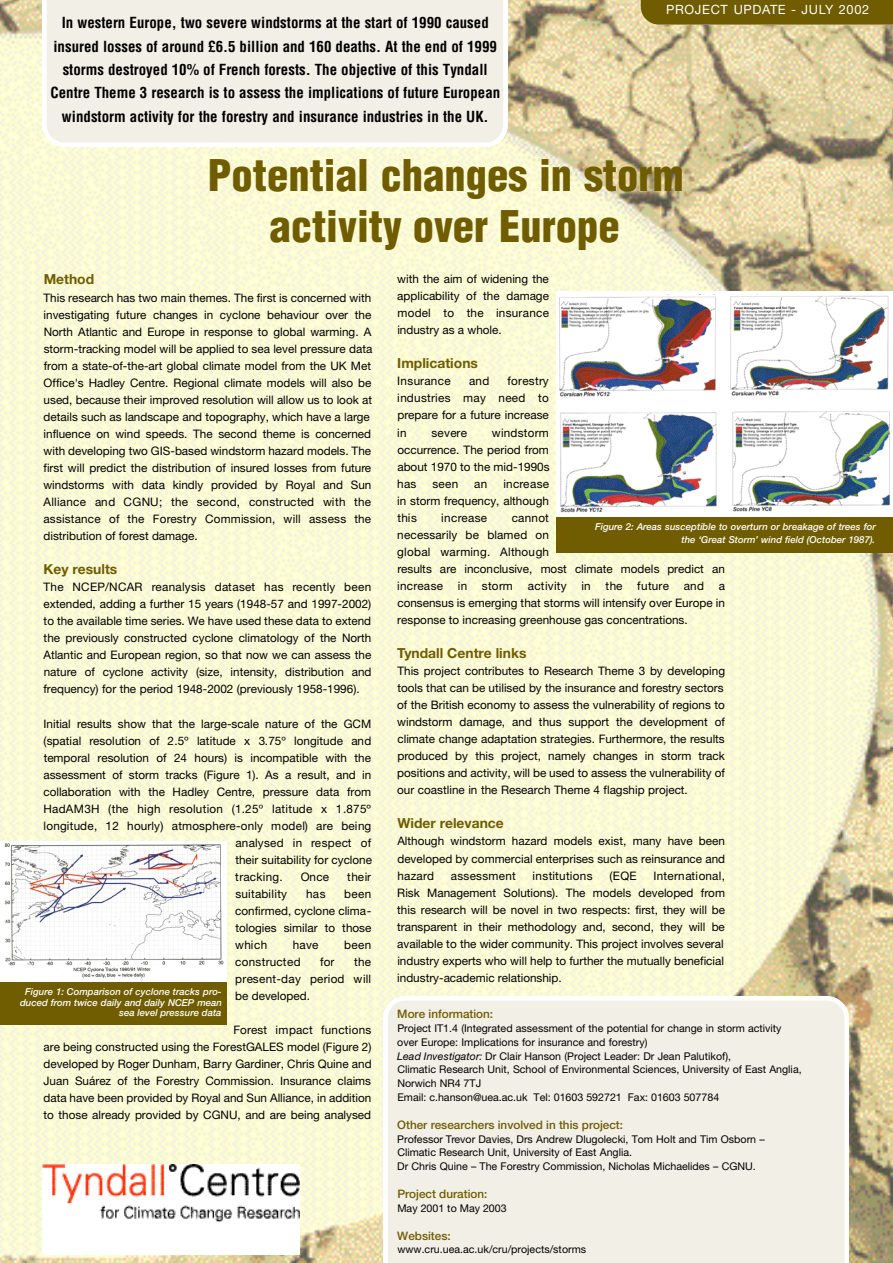
<style>
.page{position:relative;width:893px;height:1263px;background:#fff}
.page>*{position:absolute;margin:0;border:0;box-sizing:border-box;transform-origin:0 0}
.t1{font:900 condensed 42.6px/51.2px "Helvetica";color:#705c01;text-align:center}
.t2{font:700 condensed 14.85px/23.4px "Helvetica";color:#000;text-align:center}
.t3{font:700 13.8px "Helvetica Neue";color:#705c01}
.t4{font:12.75px "Helvetica Neue";letter-spacing:.04em;color:#fff}
.t5{font:11.7px/17.1px "Helvetica Neue";color:#000;text-align:justify}
.t6{font:11.7px "Helvetica Neue";letter-spacing:.025em;color:#000}
.t7{font:500 11.7px "Helvetica Neue";color:#705c01}
.t8{font:10.65px/13.8px "Helvetica Neue";color:#000}
.t9{font:italic 500 9.6px/10.6px "Helvetica Neue";color:#fff;text-align:right}
.s1{font-style:italic}
</style>
<div class="page">
<img style="left:0;top:0;width:892px;height:1263px">
<div style="left:42px;top:0;width:465px;height:147px;background:#f1efe6"></div>
<img style="left:383px;top:996px;width:465px;height:267px">
<div style="left:640px;top:0;width:252px;height:25px;background:#705c01"></div>
<div style="left:0;top:841px;width:227px;height:148px;background:#fff"></div>
<img style="left:4px;top:843px;width:220px;height:135px">
<img style="left:42px;top:1164px;width:257px;height:90px">
<div style="left:0;top:982px;width:227px;height:43px;background:#705c01"></div>
<div style="left:556px;top:291px;width:336px;height:253px;background:#fff"></div>
<img style="left:559px;top:294px;width:330px;height:219px">
<div style="left:556px;top:517px;width:336px;height:36px;background:#705c01"></div>
<p class="t2" style="left:50px;top:12px;width:451px">In western Europe, two severe windstorms at the start of 1990 caused insured losses of around £6.5 billion and 160 deaths. At the end of 1999 storms destroyed 10% of French forests. The objective of this Tyndall Centre Theme 3 research is to assess the implications of future European windstorm activity for the forestry and insurance industries in the UK.</p>
<p class="t4" style="left:666px;top:5px;width:204px">PROJECT UPDATE - JULY 2002</p>
<h1 class="t1" style="left:208px;top:153px;width:477px">Potential changes in storm activity over Europe</h1>
<p class="t3" style="left:44px;top:275px;width:52px">Method</p>
<p class="t5" style="left:43px;top:290px;width:330px;text-align:left">This research has two main themes. The first is concerned with investigating future changes in cyclone behaviour over the North Atlantic and Europe in response to global warming. A storm-tracking model will be applied to sea level pressure data from a state-of-the-art global climate model from the UK Met Office's Hadley Centre. Regional climate models will also be used, because their improved resolution will allow us to look at details such as landscape and topography, which have a large influence on wind speeds. The second theme is concerned with developing two GIS-based windstorm hazard models. The first will predict the distribution of insured losses from future windstorms with data kindly provided by Royal and Sun Alliance and CGNU; the second, constructed with the assistance of the Fore s t ry Commission, will assess the distribution of forest damage.</p>
<p class="t3" style="left:43px;top:564px;width:75px">Key results</p>
<p class="t5" style="left:43px;top:580px;width:329px">The NCEP/NCAR reanalysis dataset has recently been extended, adding a further 15 years (1948-57 and 1997-2002) to the available time series. We have used these data to extend the previously constructed cyclone climatology of the North Atlantic and European region, so that now we can assess the nature of cyclone activity (size, intensity, distribution and frequency) for the period 1948-2002 (previously 1958-1996).</p>
<p class="t5" style="left:43px;top:716px;width:329px">Initial results show that the large-scale nature of the GCM</p>
<p class="t5" style="left:43px;top:733px;width:329px">(spatial resolution of 2.5º latitude x 3.75º longitude and</p>
<p class="t5" style="left:44px;top:750px;width:329px">temporal resolution of 24 hours) is incompatible with the</p>
<p class="t5" style="left:43px;top:767px;width:329px">assessment of storm tracks (Figure 1). As a result, and in</p>
<p class="t5" style="left:43px;top:784px;width:329px">collaboration with the Hadley Centre, pressure data from</p>
<p class="t6" style="left:44px;top:804px;width:329px">HadAM3H (the high resolution (1.25º latitude x 1.875º</p>
<p class="t6" style="left:43px;top:821px;width:329px">longitude, 12 hourly) atmosphere-only model) are being</p>
<p class="t6" style="left:235px;top:838px;width:137px">analysed in respect of</p>
<p class="t5" style="left:235px;top:852px;width:138px">their suitability for cyclone</p>
<p class="t6" style="left:235px;top:873px;width:49px">tracking.</p>
<p class="t5" style="left:301px;top:869px;width:30px">Once</p>
<p class="t5" style="left:347px;top:869px;width:26px">their</p>
<p class="t6" style="left:235px;top:890px;width:53px">suitability</p>
<p class="t5" style="left:306px;top:886px;width:21px">has</p>
<p class="t5" style="left:235px;top:886px;width:138px;text-indent:109px">been confirmed, cyclone clima&shy;tologies similar to those which</p>
<p class="t5" style="left:293px;top:937px;width:27px">have</p>
<p class="t5" style="left:344px;top:937px;width:29px">been</p>
<p class="t5" style="left:235px;top:955px;width:67px">c o n s t ructed</p>
<p class="t5" style="left:320px;top:955px;width:16px">for</p>
<p class="t5" style="left:235px;top:955px;width:137px;text-indent:119px">the p resent-day period will be developed.</p>
<p class="t5" style="left:43px;top:1023px;width:330px;text-indent:190px">F o rest impact functions are being constructed using the ForestGALES model (Figure 2) developed by Roger Dunham, Barry Gardiner, Chris Quine and Juan Suárez of the Forestry Commission. Insurance claims data have been provided by Royal and Sun Alliance, in addition to those already provided by CGNU, and are being analysed</p>
<p class="t9" style="left:20px;top:987px;width:203px">Figure 1: Comparison of cyclone tracks pro&shy;duced from twice daily and daily NCEP mean sea level pressure data</p>
<p class="t5" style="left:397px;top:272px;width:153px">with the aim of widening the applicability of the damage model to the insurance industry as a whole.</p>
<p class="t3" style="left:397px;top:359px;width:82px">Implications</p>
<p class="t6" style="left:397px;top:377px;width:55px">Insurance</p>
<p class="t5" style="left:469px;top:374px;width:22px">and</p>
<p class="t5" style="left:397px;top:374px;width:153px;text-indent:110px">fore s t ry industries may need to prepare for a future increase in</p>
<p class="t5" style="left:397px;top:425px;width:154px;text-indent:94px">windstorm occurrence. The period from about 1970 to the mid-1990s has</p>
<p class="t5" style="left:431px;top:425px;width:37px">severe</p>
<p class="t5" style="left:397px;top:476px;width:153px;text-indent:106px">increase in storm frequency, although this</p>
<p class="t5" style="left:432px;top:476px;width:27px">seen</p>
<p class="t5" style="left:474px;top:476px;width:15px">an</p>
<p class="t6" style="left:441px;top:513px;width:47px">increase</p>
<p class="t5" style="left:397px;top:510px;width:329px;text-align:left;text-indent:114px">cannot<br>necessarily be blamed on<br>global warming. Although<br>results are inconclusive, most climate models predict an i n c rease</p>
<p class="t9" style="left:595px;top:521px;width:282px;line-height:12.8px">Figure 2: Areas susceptible to overturn or breakage of trees for the ‘Great Storm’ wind field (October 1987).</p>
<p class="t5" style="left:458px;top:578px;width:11px">in</p>
<p class="t5" style="left:482px;top:578px;width:32px">storm</p>
<p class="t6" style="left:528px;top:582px;width:40px">activity</p>
<p class="t5" style="left:581px;top:578px;width:11px">in</p>
<p class="t5" style="left:605px;top:578px;width:19px">the</p>
<p class="t5" style="left:637px;top:578px;width:33px">future</p>
<p class="t5" style="left:683px;top:578px;width:22px">and</p>
<p class="t5" style="left:397px;top:578px;width:329px;text-indent:321px">a consensus is emerging that storms will intensify over Europe in response to increasing greenhouse gas concentrations.</p>
<p class="t3" style="left:397px;top:648px;width:131px">Tyndall Centre links</p>
<p class="t5" style="left:397px;top:664px;width:329px;text-align:left">This project contributes to Research Theme 3 by developing tools that can be utilised by the insurance and forestry sectors of the British economy to assess the vulnerability of regions to windstorm damage, and thus support the development of climate change adaptation strategies. Furthermore, the results produced by this project, namely changes in storm track positions and activity, will be used to assess the vulnerability of our coastline in the Research Theme 4 flagship project.</p>
<p class="t3" style="left:397px;top:819px;width:108px">Wider relevance</p>
<p class="t5" style="left:397px;top:834px;width:329px">Although windstorm hazard models exist, many have been developed by commercial enterprises such as reinsurance and h a z a rd</p>
<p class="t6" style="left:451px;top:871px;width:66px">assessment</p>
<p class="t6" style="left:532px;top:871px;width:62px">institutions</p>
<p class="t5" style="left:609px;top:868px;width:29px">(EQE</p>
<p class="t5" style="left:397px;top:868px;width:329px;text-align:left;text-indent:256px">International, Risk Management Solutions). The models developed from this research will be novel in two respects: first, they will be transparent in their methodology and, second, they will be available to the wider community. This project involves several industry experts who will help to further the mutually beneficial industry-academic relationship.</p>
<p class="t7" style="left:397px;top:1010px;width:97px">More information:</p>
<p class="t8" style="left:397px;top:1022px;width:406px">Project IT1.4 (Integrated assessment of the potential for change in storm activity over Europe: Implications for insurance and forestry)<br><span class="s1">Lead Investigator:</span> Dr Clair Hanson (Project Leader: Dr Jean Palutikof),<br>Climatic Research Unit, School of Environmental Sciences, University of East Anglia, Norwich NR4 7TJ<br>Email: c.hanson@uea.ac.uk Tel: 01603 592721 Fax: 01603 507784</p>
<p class="t7" style="left:397px;top:1120px;width:227px">Other researchers involved in this project:</p>
<p class="t8" style="left:397px;top:1133px;width:369px">Professor Trevor Davies, Drs Andrew Dlugolecki, Tom Holt and Tim Osborn –<br>Climatic Research Unit, University of East Anglia.<br>Dr Chris Quine – The Forestry Commission, Nicholas Michaelides – CGNU.</p>
<p class="t7" style="left:397px;top:1190px;width:92px">Project duration:</p>
<p class="t8" style="left:397px;top:1202px;width:111px">May 2001 to May 2003</p>
<p class="t7" style="left:397px;top:1231px;width:55px">Websites:</p>
<p class="t8" style="left:397px;top:1244px;width:190px">www.cru.uea.ac.uk/cru/projects/storms</p>
</div>
